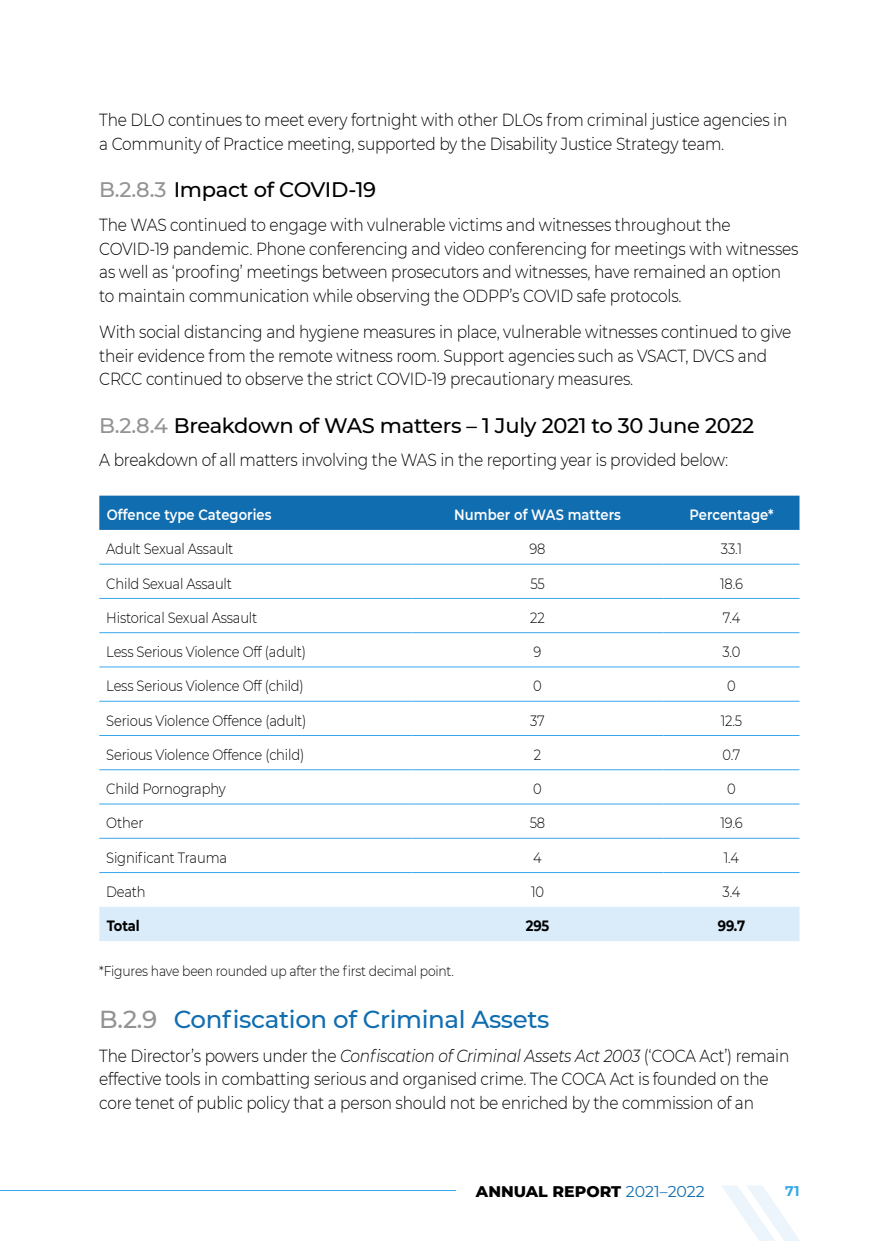
<style>
.page{position:relative;width:874px;height:1241px;background:#fff}
.page>*{position:absolute;margin:0;border:0;box-sizing:border-box;transform-origin:0 0}
.t1{font:500 24.5px "Montserrat";letter-spacing:-.015em;color:#106db0}
.t2{font:500 21px "Montserrat";letter-spacing:-.015em;color:#000}
.Body_regular{font:300 17.5px/23.6px "Montserrat";letter-spacing:-.015em;color:#000;scale:.88 1}
.t3{font:800 15.75px "Montserrat";color:#000}
.Table_text{font:300 14.88px "Montserrat";letter-spacing:-.015em;color:#000;scale:.88 1}
.Table_heading_white{font:600 14.88px "Montserrat";letter-spacing:.005em;color:#fff;scale:.88 1}
.Table_total{font:700 14.88px "Montserrat";letter-spacing:-.015em;color:#000;scale:.88 1}
.Note_source_text{font:300 14px "Montserrat";letter-spacing:-.015em;color:#000;scale:.88 1}
.t4{font:700 14px "Montserrat";color:#36a7e9}
.s1{color:#939393}
.s2{font-style:italic}
.s3{font-weight:400;color:#106db0}
</style>
<div class="page">
<hr style="left:0;top:1189px;width:496px;height:1px;background:#36a7e9">
<svg style="left:722px;top:1185px;width:77px;height:55px"></svg>
<div style="left:456px;top:1181px;width:248px;height:36px;background:#fff"></div>
<div style="left:99px;top:495px;width:700px;height:35px;background:#106db0"></div>
<div style="left:99px;top:907px;width:700px;height:33px;background:#daebfa"></div>
<hr style="left:99px;top:563px;width:312px;height:1px;background:#36a7e9">
<hr style="left:411px;top:563px;width:252px;height:1px;background:#36a7e9">
<hr style="left:663px;top:563px;width:136px;height:1px;background:#36a7e9">
<hr style="left:99px;top:598px;width:312px;height:1px;background:#36a7e9">
<hr style="left:411px;top:598px;width:252px;height:1px;background:#36a7e9">
<hr style="left:663px;top:598px;width:136px;height:1px;background:#36a7e9">
<hr style="left:99px;top:632px;width:312px;height:1px;background:#36a7e9">
<hr style="left:411px;top:632px;width:252px;height:1px;background:#36a7e9">
<hr style="left:663px;top:632px;width:136px;height:1px;background:#36a7e9">
<hr style="left:99px;top:666px;width:312px;height:1px;background:#36a7e9">
<hr style="left:411px;top:666px;width:252px;height:1px;background:#36a7e9">
<hr style="left:663px;top:666px;width:136px;height:1px;background:#36a7e9">
<hr style="left:99px;top:700px;width:312px;height:1px;background:#36a7e9">
<hr style="left:411px;top:700px;width:252px;height:1px;background:#36a7e9">
<hr style="left:663px;top:700px;width:136px;height:1px;background:#36a7e9">
<hr style="left:99px;top:735px;width:312px;height:1px;background:#36a7e9">
<hr style="left:411px;top:735px;width:252px;height:1px;background:#36a7e9">
<hr style="left:663px;top:735px;width:136px;height:1px;background:#36a7e9">
<hr style="left:99px;top:769px;width:312px;height:1px;background:#36a7e9">
<hr style="left:411px;top:769px;width:252px;height:1px;background:#36a7e9">
<hr style="left:663px;top:769px;width:136px;height:1px;background:#36a7e9">
<hr style="left:99px;top:803px;width:312px;height:1px;background:#36a7e9">
<hr style="left:411px;top:803px;width:252px;height:1px;background:#36a7e9">
<hr style="left:663px;top:803px;width:136px;height:1px;background:#36a7e9">
<hr style="left:99px;top:837px;width:312px;height:1px;background:#36a7e9">
<hr style="left:411px;top:837px;width:252px;height:1px;background:#36a7e9">
<hr style="left:663px;top:837px;width:136px;height:1px;background:#36a7e9">
<hr style="left:99px;top:872px;width:312px;height:1px;background:#36a7e9">
<hr style="left:411px;top:872px;width:252px;height:1px;background:#36a7e9">
<hr style="left:663px;top:872px;width:136px;height:1px;background:#36a7e9">
<p class="Body_regular" style="left:99px;top:107px;width:783px">The DLO continues to meet every fortnight with other DLOs from criminal justice agencies in a Community of Practice meeting, supported by the Disability Justice Strategy team.</p>
<h3 class="t2" style="left:99px;top:175px;width:278px"><span class="s1">B.2.8.3</span> Impact of COVID-19</h3>
<p class="Body_regular" style="left:99px;top:212px;width:795px">The WAS continued to engage with vulnerable victims and witnesses throughout the COVID-19 pandemic. Phone conferencing and video conferencing for meetings with witnesses as well as ‘proofing’ meetings between prosecutors and witnesses, have remained an option to maintain communication while observing the ODPP’s COVID safe protocols.</p>
<p class="Body_regular" style="left:99px;top:319px;width:787px">With social distancing and hygiene measures in place, vulnerable witnesses continued to give their evidence from the remote witness room. Support agencies such as VSACT, DVCS and<br>CRCC continued to observe the strict COVID-19 precautionary measures.</p>
<h3 class="t2" style="left:99px;top:410px;width:656px"><span class="s1">B.2.8.4</span> Breakdown of WAS matters – 1 July 2021 to 30 June 2022</h3>
<p class="Body_regular" style="left:99px;top:447px;width:715px">A breakdown of all matters involving the WAS in the reporting year is provided below:</p>
<p class="Table_heading_white" style="left:107px;top:504px;width:189px">Offence type Categories</p>
<p class="Table_heading_white" style="left:454px;top:504px;width:191px">Number of WAS matters</p>
<p class="Table_heading_white" style="left:689px;top:504px;width:97px">Percentage*</p>
<p class="Table_text" style="left:106px;top:538px;width:146px">Adult Sexual Assault</p>
<p class="Table_text" style="left:529px;top:538px;width:20px">98</p>
<p class="Table_text" style="left:720px;top:538px;width:25px">33.1</p>
<p class="Table_text" style="left:106px;top:573px;width:144px">Child Sexual Assault</p>
<p class="Table_text" style="left:530px;top:573px;width:18px">55</p>
<p class="Table_text" style="left:719px;top:573px;width:27px">18.6</p>
<p class="Table_text" style="left:106px;top:607px;width:173px">Historical Sexual Assault</p>
<p class="Table_text" style="left:530px;top:607px;width:18px">22</p>
<p class="Table_text" style="left:722px;top:607px;width:21px">7.4</p>
<p class="Table_text" style="left:106px;top:641px;width:228px">Less Serious Violence Off (adult)</p>
<p class="Table_text" style="left:533px;top:641px;width:10px">9</p>
<p class="Table_text" style="left:722px;top:641px;width:22px">3.0</p>
<p class="Table_text" style="left:106px;top:675px;width:226px">Less Serious Violence Off (child)</p>
<p class="Table_text" style="left:533px;top:675px;width:11px">0</p>
<p class="Table_text" style="left:726px;top:675px;width:11px">0</p>
<p class="Table_text" style="left:106px;top:710px;width:229px">Serious Violence Offence (adult)</p>
<p class="Table_text" style="left:530px;top:710px;width:18px">37</p>
<p class="Table_text" style="left:720px;top:710px;width:26px">12.5</p>
<p class="Table_text" style="left:106px;top:744px;width:226px">Serious Violence Offence (child)</p>
<p class="Table_text" style="left:533px;top:744px;width:10px">2</p>
<p class="Table_text" style="left:722px;top:744px;width:22px">0.7</p>
<p class="Table_text" style="left:106px;top:778px;width:137px">Child Pornography</p>
<p class="Table_text" style="left:533px;top:778px;width:11px">0</p>
<p class="Table_text" style="left:726px;top:778px;width:11px">0</p>
<p class="Table_text" style="left:106px;top:812px;width:44px">Other</p>
<p class="Table_text" style="left:529px;top:812px;width:19px">58</p>
<p class="Table_text" style="left:720px;top:812px;width:27px">19.6</p>
<p class="Table_text" style="left:106px;top:847px;width:139px">Significant Trauma</p>
<p class="Table_text" style="left:533px;top:847px;width:11px">4</p>
<p class="Table_text" style="left:723px;top:847px;width:19px">1.4</p>
<p class="Table_text" style="left:106px;top:881px;width:46px">Death</p>
<p class="Table_text" style="left:530px;top:881px;width:16px">10</p>
<p class="Table_text" style="left:722px;top:881px;width:22px">3.4</p>
<p class="Table_total" style="left:107px;top:915px;width:39px">Total</p>
<p class="Table_total" style="left:525px;top:915px;width:28px">295</p>
<p class="Table_total" style="left:717px;top:915px;width:32px">99.7</p>
<p class="Note_source_text" style="left:99px;top:961px;width:404px">*Figures have been rounded up after the first decimal point.</p>
<h2 class="t1" style="left:99px;top:1002px;width:451px"><span class="s1">B.2.9</span> Confiscation of Criminal Assets</h2>
<p class="Body_regular" style="left:99px;top:1042px;width:785px">The Director’s powers under the <span class="s2">Confiscation of Criminal Assets Act 2003</span> (‘COCA Act’) remain effective tools in combatting serious and organised crime. The COCA Act is founded on the core tenet of public policy that a person should not be enriched by the commission of an</p>
<p class="t3" style="left:475px;top:1180px;width:230px">ANNUAL REPORT <span class="s3">2021–2022</span></p>
<p class="t4" style="left:784px;top:1180px;width:16px">71</p>
</div>
